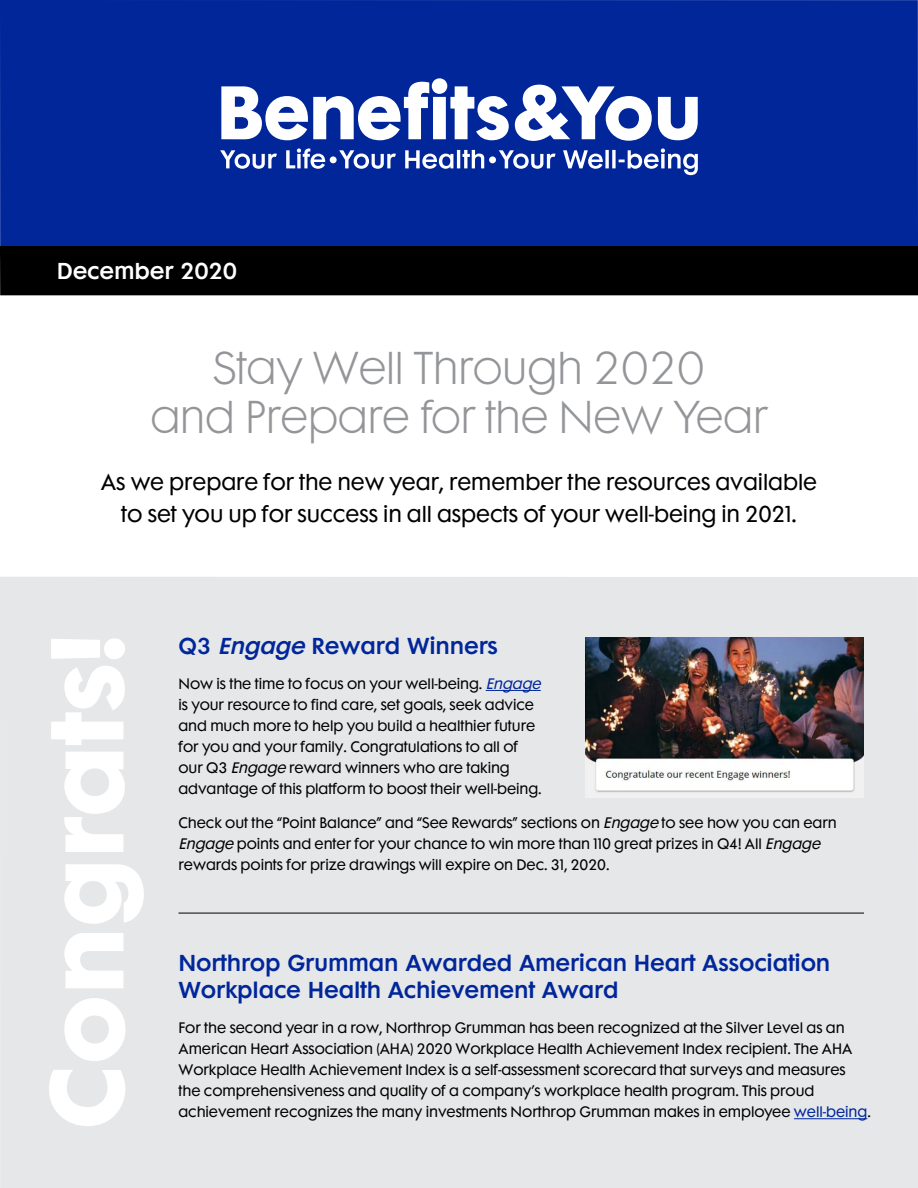
<style>
.page{position:relative;width:918px;height:1188px;background:#fff}
.page>*{position:absolute;margin:0;border:0;box-sizing:border-box;transform-origin:0 0}
.t1{font:700 94.5px "Futura Maxi";color:#fff}
.t2{font:300 42px/49.5px "Futura Maxi";letter-spacing:-.005em;color:#939598;text-align:center}
.t3{font:21px/31.5px "Futura Maxi";letter-spacing:-.005em;color:#000;text-align:center}
.t4{font:600 21px/27px "Futura Maxi";letter-spacing:-.01em;color:#00269a}
.t5{font:600 21px "Futura Maxi";letter-spacing:-.01em;color:#fff}
.t6{font:13.8px/21px "Futura Maxi";letter-spacing:-.005em;color:#000}
.s1{font-style:italic}
.s2{font-style:italic;color:#00269a}
.s3{color:#00269a}
</style>
<div class="page">
<div style="left:0;top:577px;width:918px;height:611px;background:#e6e7e8"></div>
<div style="left:0;top:0;width:918px;height:256px;background:#00269a"></div>
<div style="left:0;top:246px;width:918px;height:49px;background:#000"></div>
<svg style="left:220px;top:148px;width:478px;height:27px"></svg>
<svg style="left:221px;top:78px;width:477px;height:63px"></svg>
<hr style="left:486px;top:690px;width:55px;height:1px;background:#00269a">
<hr style="left:794px;top:1118px;width:73px;height:1px;background:#00269a">
<hr style="left:178px;top:913px;width:686px;height:1px;background:#000">
<img style="left:585px;top:638px;width:279px;height:159px">
<h3 class="t5" style="left:57px;top:252px;width:182px">December 2020</h3>
<h2 class="t2" style="left:150px;top:341px;width:619px">Stay Well Through 2020<br>and Prepare for the New Year</h2>
<h3 class="t3" style="left:101px;top:465px;width:718px">As we prepare for the new year, remember the resources available to set you up for success in all aspects of your well-being in 2021.</h3>
<h1 class="t1" style="left:36px;top:1130px;width:497px;rotate:-90deg">Congrats!</h1>
<h3 class="t4" style="left:178px;top:631px;width:321px">Q3 <span class="s1">Engage</span> Reward Winners</h3>
<p class="t6" style="left:178px;top:672px;width:368px">Now is the time to focus on your well-being. <span class="s2">Engage </span>is your resource to find care, set goals, seek advice and much more to help you build a healthier future for you and your family. Congratulations to all of our Q3 <span class="s1">Engage</span> reward winners who are taking advantage of this platform to boost their well-being.</p>
<p class="t6" style="left:178px;top:811px;width:660px">Check out the “Point Balance” and “See Rewards” sections on <span class="s1">Engage</span> to see how you can earn<br><span class="s1">Engage</span> points and enter for your chance to win more than 110 great prizes in Q4! All <span class="s1">Engage </span>rewards points for prize drawings will expire on Dec. 31, 2020.</p>
<h3 class="t4" style="left:178px;top:948px;width:653px">Northrop Grumman Awarded American Heart Association<br>Workplace Health Achievement Award</h3>
<p class="t6" style="left:178px;top:1016px;width:675px">For the second year in a row, Northrop Grumman has been recognized at the Silver Level as an American Heart Association (AHA) 2020 Workplace Health Achievement Index recipient. The AHA Workplace Health Achievement Index is a self-assessment scorecard that surveys and measures the comprehensiveness and quality of a company’s workplace health program. This proud</p>
<p class="t6" style="left:178px;top:1100px;width:694px">achievement recognizes the many investments Northrop Grumman makes in employee <span class="s3">well-being</span>.</p>
</div>
